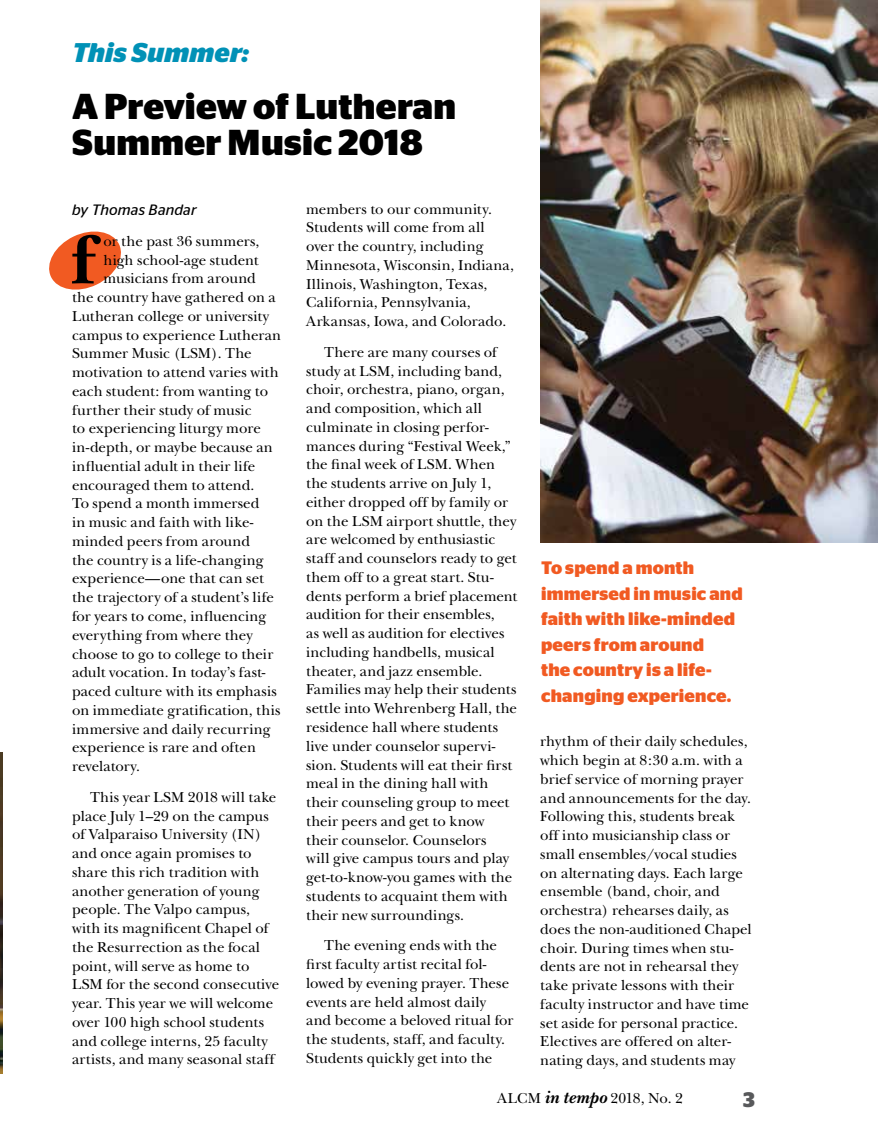
<style>
.page{position:relative;width:878px;height:1148px;background:#fff}
.page>*{position:absolute;margin:0;border:0;box-sizing:border-box;transform-origin:0 0}
.t1{font:700 71.85px "New Baskerville";color:#000}
.t2{font:700 36px/36px "Stag Sans";letter-spacing:.005em;color:#000}
.t3{font:italic 700 27px "Stag Sans";letter-spacing:.01em;color:#0091b6}
.t4{font:700 21px "Stag Sans";color:#58595b}
.t5{font:700 18px/25.5px "Stag Sans";letter-spacing:.01em;color:#f15a22}
.t6{font:15px/18.8px "New Baskerville";letter-spacing:.005em;color:#000}
.t7{font:italic 15px "Stag Sans";letter-spacing:.01em;color:#000}
.t8{font:700 12.6px "New Baskerville";color:#000}
.s1{font-weight:700;font-style:italic;font-size:18px}
</style>
<div class="page">
<svg style="left:49px;top:231px;width:72px;height:59px"></svg>
<img style="left:540px;top:0;width:338px;height:542px">
<img style="left:0;top:752px;width:2px;height:321px">
<h3 class="t3" style="left:72px;top:37px;width:178px">This Summer:</h3>
<h2 class="t2" style="left:72px;top:88px;width:385px">A Preview of Lutheran<br>Summer Music 2018</h2>
<p class="t7" style="left:72px;top:201px;width:126px">by Thomas Bandar</p>
<h1 class="t1" style="left:69px;top:218px;width:30px">f</h1>
<p class="t6" style="left:103px;top:232px;width:157px">or the past 36 summers,</p>
<p class="t8" style="left:60px;top:205px;width:56px">0-80-100-0</p>
<p class="t6" style="left:103px;top:250px;width:157px">high school-age student</p>
<p class="t6" style="left:103px;top:269px;width:154px">musicians from around</p>
<p class="t6" style="left:72px;top:288px;width:205px">the country have gathered on a</p>
<p class="t6" style="left:72px;top:307px;width:198px">Lutheran college or university</p>
<p class="t6" style="left:72px;top:325px;width:211px">campus to experience Lutheran</p>
<p class="t6" style="left:72px;top:344px;width:181px">Summer Music (LSM). The</p>
<p class="t6" style="left:72px;top:363px;width:208px">motivation to attend varies with</p>
<p class="t6" style="left:72px;top:382px;width:197px">each student: from wanting to</p>
<p class="t6" style="left:72px;top:400px;width:181px">further their study of music</p>
<p class="t6" style="left:72px;top:419px;width:190px">to experiencing liturgy more</p>
<p class="t6" style="left:72px;top:438px;width:202px">in-depth, or maybe because an</p>
<p class="t6" style="left:72px;top:457px;width:185px">influential adult in their life</p>
<p class="t6" style="left:72px;top:475px;width:184px">encouraged them to attend.</p>
<p class="t6" style="left:72px;top:494px;width:189px">To spend a month immersed</p>
<p class="t6" style="left:72px;top:513px;width:183px">in music and faith with like-</p>
<p class="t6" style="left:72px;top:532px;width:180px">minded peers from around</p>
<p class="t6" style="left:72px;top:550px;width:193px">the country is a life-changing</p>
<p class="t6" style="left:72px;top:569px;width:193px">experience—one that can set</p>
<p class="t6" style="left:72px;top:588px;width:203px">the trajectory of a student’s life</p>
<p class="t6" style="left:72px;top:607px;width:196px">for years to come, influencing</p>
<p class="t6" style="left:72px;top:625px;width:182px">everything from where they</p>
<p class="t6" style="left:72px;top:644px;width:203px">choose to go to college to their</p>
<p class="t6" style="left:72px;top:663px;width:195px">adult vocation. In today’s fast-</p>
<p class="t6" style="left:72px;top:682px;width:206px">paced culture with its emphasis</p>
<p class="t6" style="left:72px;top:700px;width:210px">on immediate gratification, this</p>
<p class="t6" style="left:72px;top:719px;width:200px">immersive and daily recurring</p>
<p class="t6" style="left:72px;top:738px;width:185px">experience is rare and often</p>
<p class="t6" style="left:72px;top:757px;width:70px">revelatory.</p>
<p class="t6" style="left:72px;top:787px;width:209px;text-indent:18px">This year LSM 2018 will take place July 1–29 on the campus of Valparaiso University (IN) and once again promises to share this rich tradition with another generation of young people. The Valpo campus, with its magnificent Chapel of the Resurrection as the focal point, will serve as home to<br>LSM for the second consecutive year. This year we will welcome over 100 high school students and college interns, 25 faculty artists, and many seasonal staff</p>
<p class="t6" style="left:306px;top:199px;width:209px">members to our community.<br>Students will come from all over the country, including<br>Minnesota, Wisconsin, Indiana,<br>Illinois, Washington, Texas,<br>California, Pennsylvania,<br>Arkansas, Iowa, and Colorado.</p>
<p class="t6" style="left:306px;top:343px;width:213px;text-indent:18px">There are many courses of study at LSM, including band, choir, orchestra, piano, organ, and composition, which all culminate in closing perfor&shy;mances during “Festival Week,” the final week of LSM. When the students arrive on July 1, either dropped off by family or on the LSM airport shuttle, they are welcomed by enthusiastic staff and counselors ready to get them off to a great start. Stu&shy;dents perform a brief placement audition for their ensembles,<br>as well as audition for electives including handbells, musical theater, and jazz ensemble.<br>Families may help their students settle into Wehrenberg Hall, the residence hall where students live under counselor supervi&shy;sion. Students will eat their first meal in the dining hall with their counseling group to meet their peers and get to know their counselor. Counselors<br>will give campus tours and play get-to-know-you games with the students to acquaint them with their new surroundings.</p>
<p class="t6" style="left:306px;top:936px;width:209px;text-indent:18px">The evening ends with the first faculty artist recital fol&shy;lowed by evening prayer. These events are held almost daily and become a beloved ritual for the students, staff, and faculty.<br>Students quickly get into the</p>
<p class="t5" style="left:541px;top:555px;width:203px">To spend a month immersed in music and faith with like-minded peers from around<br>the country is a life&shy;changing experience.</p>
<p class="t6" style="left:540px;top:732px;width:213px">rhythm of their daily schedules, which begin at 8:30 a.m. with a brief service of morning prayer and announcements for the day.<br>Following this, students break off into musicianship class or small ensembles/vocal studies on alternating days. Each large ensemble (band, choir, and orchestra) rehearses daily, as does the non-auditioned Chapel choir. During times when stu&shy;dents are not in rehearsal they take private lessons with their faculty instructor and have time set aside for personal practice.<br>Electives are offered on alter&shy;nating days, and students may</p>
<p class="t6" style="left:497px;top:1089px;width:187px">ALCM <span class="s1">in tempo</span> 2018, No. 2</p>
<h3 class="t4" style="left:743px;top:1087px;width:13px">3</h3>
</div>
